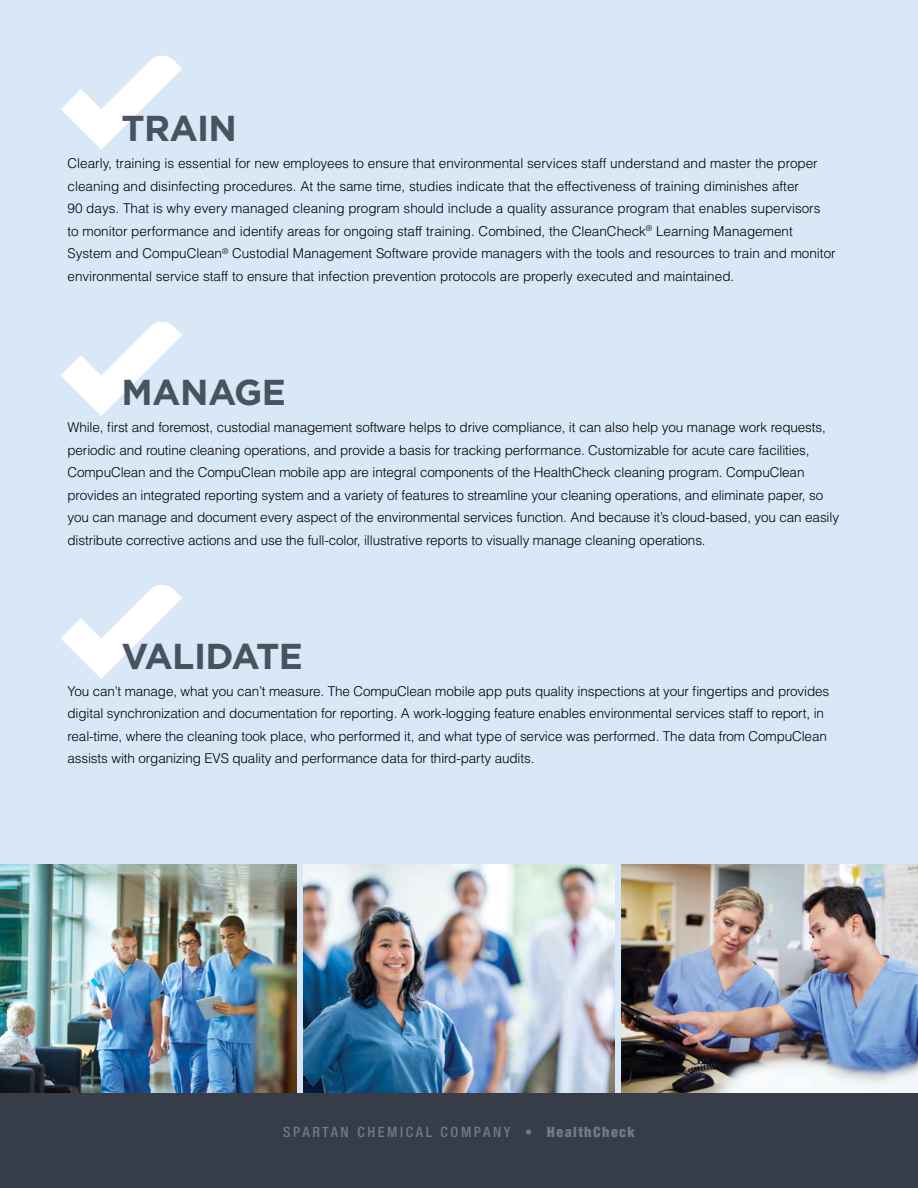
<style>
.page{position:relative;width:918px;height:1188px;background:#fff}
.page>*{position:absolute;margin:0;border:0;box-sizing:border-box;transform-origin:0 0}
.t1{font:700 36px "Gotham";letter-spacing:-.015em;color:#495360}
.t2{font:500 condensed 14.25px "Helvetica Neue LT Com";letter-spacing:.18em;color:#707986}
.t3{font:300 13.5px/22.5px "Helvetica LT Std";letter-spacing:-.01em;color:#000}
.s1{font-weight:900}
</style>
<div class="page">
<div style="left:0;top:0;width:918px;height:1095px;background:#d9e8f6"></div>
<img style="left:0;top:864px;width:297px;height:230px">
<img style="left:621px;top:864px;width:297px;height:229px">
<img style="left:304px;top:864px;width:310px;height:230px">
<svg style="left:61px;top:55px;width:121px;height:95px"></svg>
<svg style="left:61px;top:585px;width:121px;height:94px"></svg>
<svg style="left:61px;top:322px;width:121px;height:94px"></svg>
<div style="left:0;top:1094px;width:918px;height:94px;background:#363d49"></div>
<h1 class="t1" style="left:122px;top:105px;width:117px">TRAIN</h1>
<p class="t3" style="left:68px;top:152px;width:770px">Clearly, training is essential for new employees to ensure that environmental services staff understand and master the proper cleaning and disinfecting procedures. At the same time, studies indicate that the effectiveness of training diminishes after<br>90 days. That is why every managed cleaning program should include a quality assurance program that enables supervisors<br>to monitor performance and identify areas for ongoing staff training. Combined, the CleanCheck<sup>®</sup> Learning Management System and CompuClean<sup>®</sup> Custodial Management Software provide managers with the tools and resources to train and monitor environmental service staff to ensure that infection prevention protocols are properly executed and maintained.</p>
<h1 class="t1" style="left:122px;top:369px;width:166px">MANAGE</h1>
<p class="t3" style="left:68px;top:416px;width:773px">While, first and foremost, custodial management software helps to drive compliance, it can also help you manage work requests, periodic and routine cleaning operations, and provide a basis for tracking performance. Customizable for acute care facilities, CompuClean and the CompuClean mobile app are integral components of the HealthCheck cleaning program. CompuClean provides an integrated reporting system and a variety of features to streamline your cleaning operations, and eliminate paper, so you can manage and document every aspect of the environmental services function. And because it’s cloud-based, you can easily distribute corrective actions and use the full-color, illustrative reports to visually manage cleaning operations.</p>
<h1 class="t1" style="left:122px;top:632px;width:183px">VALIDATE</h1>
<p class="t3" style="left:68px;top:680px;width:763px">You can’t manage, what you can’t measure. The CompuClean mobile app puts quality inspections at your fingertips and provides digital synchronization and documentation for reporting. A work-logging feature enables environmental services staff to report, in real-time, where the cleaning took place, who performed it, and what type of service was performed. The data from CompuClean assists with organizing EVS quality and performance data for third-party audits.</p>
<p class="t2" style="left:283px;top:1124px;width:353px">SPARTAN CHEMICAL COMPANY • <span class="s1">HealthCheck</span></p>
</div>
